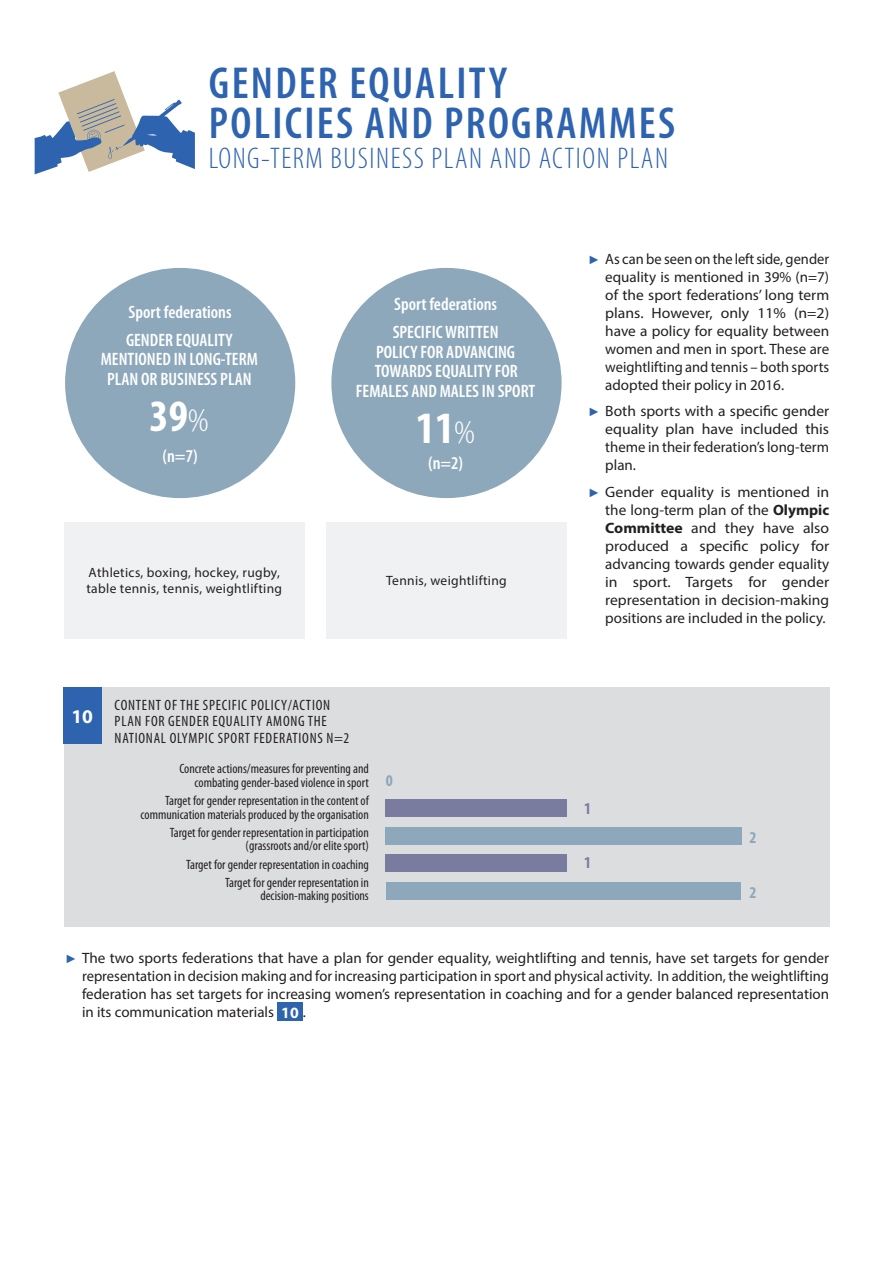
<style>
.page{position:relative;width:893px;height:1263px;background:#fff}
.page>*{position:absolute;margin:0;border:0;box-sizing:border-box;transform-origin:0 0}
.t1{font:600 condensed 45px/40.5px "Myriad Pro";letter-spacing:.05em;color:#2d63af}
.t2{font:700 condensed 45px "Myriad Pro";color:#fff}
.t3{font:300 condensed 30px "Myriad Pro";letter-spacing:.05em;color:#2d63af}
.t4{font:700 19.5px "Myriad Pro";color:#fff}
.t5{font:600 condensed 18px/19.5px "Myriad Pro";color:#fff}
.t6{font:700 condensed 16.5px "Myriad Pro";color:#8da8bb}
.t7{font:700 condensed 16.5px "Myriad Pro";color:#797c9f}
.t8{font:15px/18px "Myriad Pro";color:#231f20;text-align:justify}
.t9{font:15px/18px "Myriad Pro";color:#231f20;text-align:justify;scale:1.05 1}
.t10{font:condensed 15px/16.5px "Myriad Pro";letter-spacing:.05em;color:#231f20}
.t11{font:condensed 13.5px/13.8px "Myriad Pro";color:#231f20;text-align:right}
.t12{font:13.5px/16.2px "Myriad Pro";letter-spacing:.025em;color:#231f20}
.s1{font-weight:300;font-size:33px}
.s2{font-family:"Arial";font-size:12px;color:#2d63af}
.s3{font-weight:700}
.s4{font-weight:700;font-size:15.75px;color:#fff}
</style>
<div class="page">
<div style="left:64px;top:522px;width:241px;height:116px;background:#f0f1f2"></div>
<div style="left:326px;top:522px;width:241px;height:116px;background:#f0f1f2"></div>
<div style="left:65px;top:268px;width:230px;height:230px;background:#8da8bb;border-radius:50%"></div>
<div style="left:331px;top:268px;width:231px;height:230px;background:#8da8bb;border-radius:50%"></div>
<div style="left:277px;top:1002px;width:26px;height:19px;background:#2d63af"></div>
<div style="left:64px;top:687px;width:765px;height:240px;background:#dcdddf"></div>
<div style="left:63px;top:687px;width:38px;height:57px;background:#2d63af"></div>
<div style="left:386px;top:855px;width:181px;height:17px;background:#797c9f"></div>
<div style="left:386px;top:799px;width:181px;height:17px;background:#797c9f"></div>
<div style="left:386px;top:827px;width:356px;height:17px;background:#8da8bb"></div>
<div style="left:386px;top:882px;width:355px;height:17px;background:#8da8bb"></div>
<svg style="left:35px;top:71px;width:160px;height:103px"></svg>
<h1 class="t1" style="left:209px;top:62px;width:468px">GENDER EQUALITY<br>POLICIES AND PROGRAMMES</h1>
<h2 class="t3" style="left:209px;top:140px;width:461px">LONG-TERM BUSINESS PLAN AND ACTION PLAN</h2>
<p class="t5" style="left:126px;top:298px;width:108px;line-height:28px">Sport federations<br>GENDER EQUALITY</p>
<p class="t5" style="left:101px;top:349px;width:159px;text-align:center">MENTIONED IN LONG-TERM<br>PLAN OR BUSINESS PLAN</p>
<h1 class="t2" style="left:150px;top:388px;width:61px">39<span class="s1">%</span></h1>
<p class="t5" style="left:163px;top:445px;width:37px">(n=7)</p>
<p class="t5" style="left:393px;top:290px;width:107px;line-height:28px">Sport federations<br>SPECIFIC WRITTEN</p>
<p class="t5" style="left:356px;top:342px;width:181px;text-align:center">POLICY FOR ADVANCING<br>TOWARDS EQUALITY FOR<br>FEMALES AND MALES IN SPORT</p>
<h1 class="t2" style="left:416px;top:400px;width:61px">11<span class="s1">%</span></h1>
<p class="t5" style="left:428px;top:453px;width:37px">(n=2)</p>
<p class="t12" style="left:86px;top:564px;width:197px">Athletics, boxing, hockey, rugby, table tennis, tennis, weightlifting</p>
<p class="t12" style="left:386px;top:572px;width:122px">Tennis, weightlifting</p>
<h3 class="t4" style="left:71px;top:704px;width:23px">10</h3>
<p class="t10" style="left:115px;top:696px;width:236px">CONTENT OF THE SPECIFIC POLICY/ACTION<br>PLAN FOR GENDER EQUALITY AMONG THE<br>NATIONAL OLYMPIC SPORT FEDERATIONS N=2</p>
<p class="t11" style="left:179px;top:761px;width:191px">Concrete actions/measures for preventing and combating gender-based violence in sport</p>
<p class="t11" style="left:141px;top:793px;width:230px">Target for gender representation in the content of communication materials produced by the organisation</p>
<p class="t11" style="left:170px;top:825px;width:201px">Target for gender representation in participation (grassroots and/or elite sport)</p>
<p class="t11" style="left:186px;top:855px;width:184px;line-height:18px">Target for gender representation in coaching<br>Target for gender representation in</p>
<p class="t11" style="left:260px;top:889px;width:110px">decision-making positions</p>
<p class="t6" style="left:386px;top:770px;width:9px">0</p>
<p class="t8" style="left:605px;top:250px;width:225px;text-indent:-17px"><span class="s2">►</span> As can be seen on the left side, gender equality is mentioned in 39% (n=7) of the sport federations’ long term plans. However, only 11% (n=2) have a policy for equality between women and men in sport. These are weightlifting and tennis – both sports adopted their policy in 2016.</p>
<p class="t8" style="left:605px;top:402px;width:225px;text-indent:-17px"><span class="s2">►</span> Both sports with a specific gender equality plan have included this theme in their federation’s long-term plan.</p>
<p class="t9" style="left:605px;top:483px;width:215px;text-indent:-17px"><span class="s2">►</span> Gender equality is mentioned in the long-term plan of the <span class="s3">Olympic Committee</span> and they have also produced a specific policy for advancing towards gender equality in sport. Targets for gender representation in decision-making positions are included in the policy.</p>
<p class="t7" style="left:584px;top:798px;width:9px">1</p>
<p class="t7" style="left:584px;top:852px;width:9px">1</p>
<p class="t6" style="left:749px;top:827px;width:9px">2</p>
<p class="t6" style="left:749px;top:883px;width:9px">2</p>
<p class="t8" style="left:82px;top:949px;width:748px;text-indent:-17px"><span class="s2">►</span> The two sports federations that have a plan for gender equality, weightlifting and tennis, have set targets for gender representation in decision making and for increasing participation in sport and physical activity. In addition, the weightlifting federation has set targets for increasing women’s representation in coaching and for a gender balanced representation in its communication materials <span class="s4">10</span> .</p>
</div>
